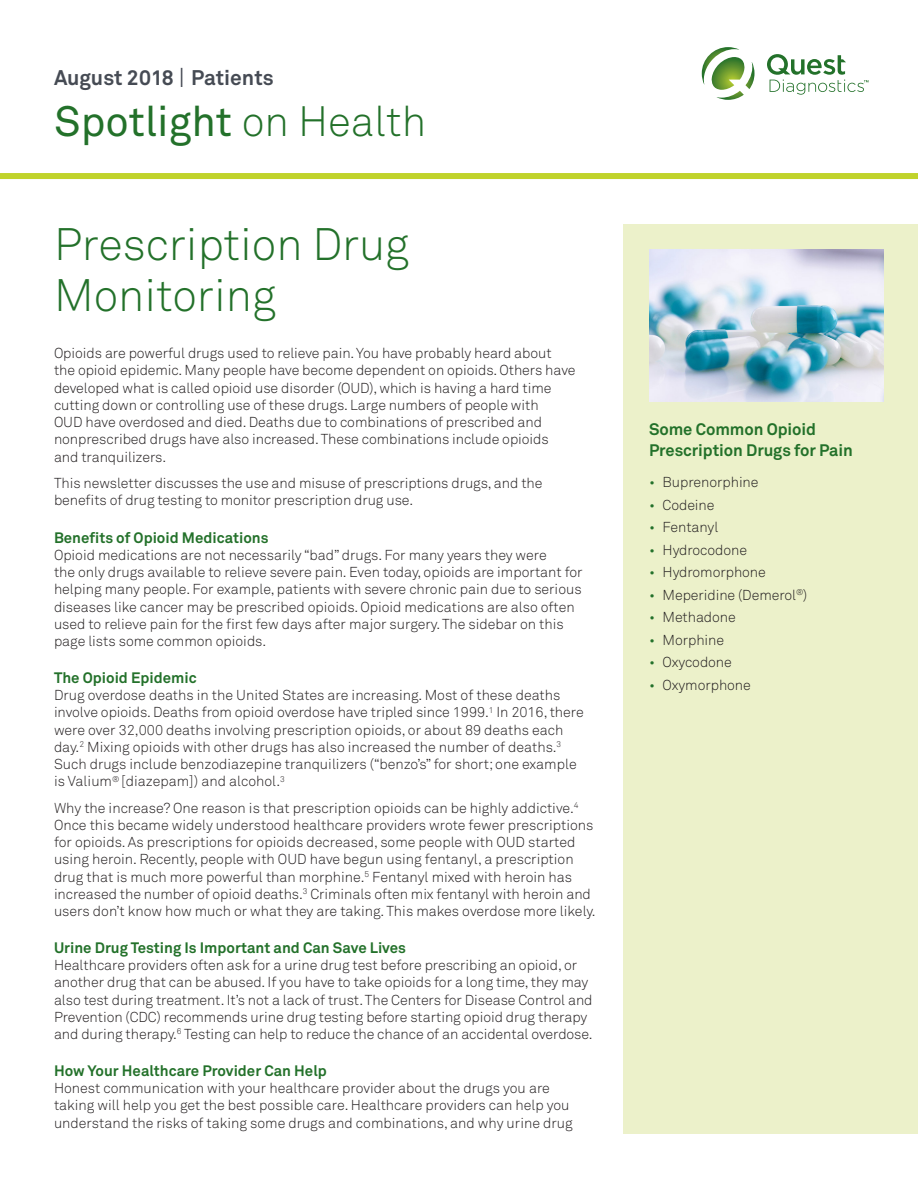
<style>
.page{position:relative;width:918px;height:1188px;background:#fff}
.page>*{position:absolute;margin:0;border:0;box-sizing:border-box;transform-origin:0 0}
.t1{font:300 45px/51px "Akkurat Pro";color:#23712a}
.t2{font:42px "Akkurat Pro";color:#23712a}
.t3{font:700 21px "Akkurat Pro";color:#464b54}
.t4{font:700 16.5px/21px "Akkurat Pro";letter-spacing:-.005em;color:#23712a}
.t5{font:700 15px "Akkurat Pro";color:#23712a}
.t6{font:300 14.25px/17.2px "Akkurat Pro";letter-spacing:-.005em;color:#231f20}
.s1{font-weight:300;font-size:27px}
.s2{font-weight:300}
.s3{color:#23712a}
</style>
<div class="page">
<svg style="left:0;top:70px;width:918px;height:109px"></svg>
<div style="left:623px;top:230px;width:295px;height:904px;background:#ecf1ca"></div>
<svg style="left:767px;top:54px;width:101px;height:41px"></svg>
<svg style="left:702px;top:47px;width:53px;height:53px"></svg>
<div style="left:623px;top:225px;width:295px;height:886px;background:#ecf1ca"></div>
<img style="left:649px;top:249px;width:234px;height:153px">
<p class="t3" style="left:54px;top:65px;width:221px">August 2018 <span class="s1">I</span> Patients</p>
<p class="t2" style="left:54px;top:97px;width:374px">Spotlight <span class="s2">on Health</span></p>
<p class="t1" style="left:54px;top:219px;width:357px">Prescription Drug<br>Monitoring</p>
<p class="t6" style="left:54px;top:345px;width:523px">Opioids are powerful drugs used to relieve pain. You have probably heard about the opioid epidemic. Many people have become dependent on opioids. Others have developed what is called opioid use disorder (OUD), which is having a hard time cutting down or controlling use of these drugs. Large numbers of people with<br>OUD have overdosed and died. Deaths due to combinations of prescribed and nonprescribed drugs have also increased. These combinations include opioids and tranquilizers.</p>
<p class="t6" style="left:54px;top:474px;width:490px">This newsletter discusses the use and misuse of prescriptions drugs, and the benefits of drug testing to monitor prescription drug use.</p>
<p class="t5" style="left:54px;top:528px;width:216px">Benefits of Opioid Medications</p>
<p class="t6" style="left:54px;top:546px;width:530px">Opioid medications are not necessarily “bad” drugs. For many years they were<br>the only drugs available to relieve severe pain. Even today, opioids are important for helping many people. For example, patients with severe chronic pain due to serious diseases like cancer may be prescribed opioids. Opioid medications are also often used to relieve pain for the first few days after major surgery. The sidebar on this page lists some common opioids.</p>
<p class="t5" style="left:54px;top:668px;width:144px">The Opioid Epidemic</p>
<p class="t6" style="left:54px;top:687px;width:531px">Drug overdose deaths in the United States are increasing. Most of these deaths involve opioids. Deaths from opioid overdose have tripled since 1999.<sup>1</sup> In 2016, there were over 32,000 deaths involving prescription opioids, or about 89 deaths each day.<sup>2</sup> Mixing opioids with other drugs has also increased the number of deaths.<sup>3<br></sup>Such drugs include benzodiazepine tranquilizers (“benzo’s” for short; one example is Valium<sup>®</sup> [diazepam]) and alcohol.<sup>3</sup></p>
<p class="t6" style="left:54px;top:799px;width:543px">Why the increase? One reason is that prescription opioids can be highly addictive.<sup>4<br></sup>Once this became widely understood healthcare providers wrote fewer prescriptions for opioids. As prescriptions for opioids decreased, some people with OUD started using heroin. Recently, people with OUD have begun using fentanyl, a prescription drug that is much more powerful than morphine.<sup>5</sup> Fentanyl mixed with heroin has increased the number of opioid deaths.<sup>3</sup> Criminals often mix fentanyl with heroin and users don’t know how much or what they are taking. This makes overdose more likely.</p>
<p class="t5" style="left:54px;top:938px;width:354px">Urine Drug Testing Is Important and Can Save Lives</p>
<p class="t6" style="left:54px;top:957px;width:540px">Healthcare providers often ask for a urine drug test before prescribing an opioid, or another drug that can be abused. If you have to take opioids for a long time, they may also test during treatment. It’s not a lack of trust. The Centers for Disease Control and Prevention (CDC) recommends urine drug testing before starting opioid drug therapy and during therapy.<sup>6</sup> Testing can help to reduce the chance of an accidental overdose.</p>
<p class="t5" style="left:54px;top:1061px;width:274px">How Your Healthcare Provider Can Help</p>
<p class="t6" style="left:54px;top:1080px;width:520px">Honest communication with your healthcare provider about the drugs you are taking will help you get the best possible care. Healthcare providers can help you understand the risks of taking some drugs and combinations, and why urine drug</p>
<p class="t4" style="left:649px;top:418px;width:205px">Some Common Opioid<br>Prescription Drugs for Pain</p>
<p class="t6" style="left:649px;top:474px;width:111px"><span class="s3">•</span> Buprenorphine</p>
<p class="t6" style="left:649px;top:496px;width:67px"><span class="s3">•</span> Codeine</p>
<p class="t6" style="left:649px;top:519px;width:71px"><span class="s3">•</span> Fentanyl</p>
<p class="t6" style="left:649px;top:541px;width:100px"><span class="s3">•</span> Hydrocodone</p>
<p class="t6" style="left:649px;top:564px;width:118px"><span class="s3">•</span> Hydromorphone</p>
<p class="t6" style="left:649px;top:586px;width:160px"><span class="s3">•</span> Meperidine (Demerol<sup>®</sup>)</p>
<p class="t6" style="left:649px;top:609px;width:88px"><span class="s3">•</span> Methadone</p>
<p class="t6" style="left:649px;top:631px;width:77px"><span class="s3">•</span> Morphine</p>
<p class="t6" style="left:649px;top:654px;width:84px"><span class="s3">•</span> Oxycodone</p>
<p class="t6" style="left:649px;top:676px;width:103px"><span class="s3">•</span> Oxymorphone</p>
</div>
